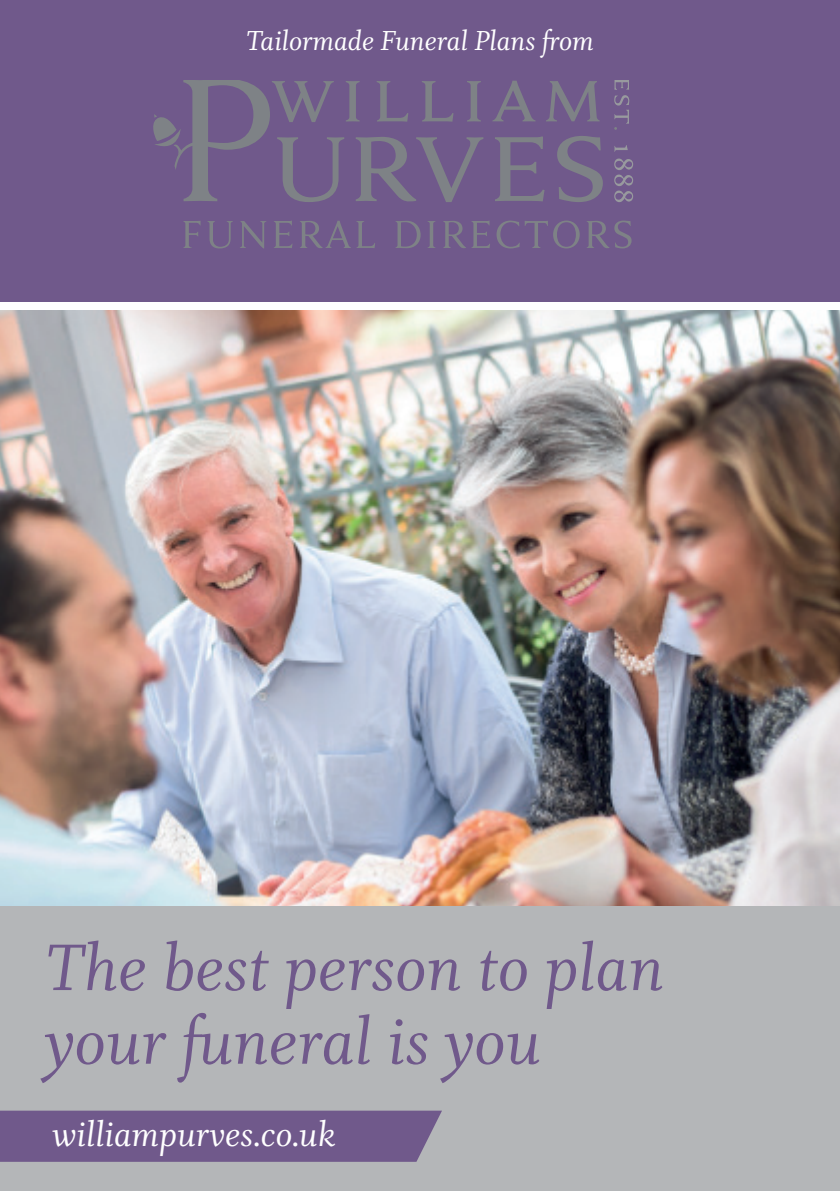
<style>
.page{position:relative;width:840px;height:1191px;background:#fff}
.page>*{position:absolute;margin:0;border:0;box-sizing:border-box;transform-origin:0 0}
.t1{font:73.6px/73.6px "Whitman Italic LF";color:#70598b}
.t2{font:39px "Whitman Italic LF";color:#fff}
.t3{font:30.8px "Whitman Italic LF";color:#fff}
</style>
<div class="page">
<div style="left:0;top:906px;width:839px;height:285px;background:#b4b6b8"></div>
<div style="left:0;top:0;width:839px;height:301px;background:#70598b"></div>
<svg style="left:614px;top:80px;width:15px;height:50px"></svg>
<svg style="left:614px;top:145px;width:13px;height:7px"></svg>
<svg style="left:614px;top:158px;width:18px;height:44px"></svg>
<svg style="left:183px;top:221px;width:17px;height:27px"></svg>
<svg style="left:207px;top:221px;width:26px;height:27px"></svg>
<svg style="left:240px;top:221px;width:26px;height:27px"></svg>
<svg style="left:274px;top:221px;width:18px;height:27px"></svg>
<svg style="left:300px;top:221px;width:75px;height:27px"></svg>
<svg style="left:395px;top:221px;width:25px;height:27px"></svg>
<svg style="left:427px;top:221px;width:8px;height:27px"></svg>
<svg style="left:443px;top:221px;width:47px;height:27px"></svg>
<svg style="left:496px;top:220px;width:83px;height:28px"></svg>
<svg style="left:587px;top:220px;width:44px;height:28px"></svg>
<svg style="left:495px;top:137px;width:49px;height:64px"></svg>
<svg style="left:557px;top:136px;width:45px;height:66px"></svg>
<svg style="left:492px;top:81px;width:43px;height:40px"></svg>
<svg style="left:546px;top:81px;width:53px;height:40px"></svg>
<svg style="left:153px;top:80px;width:330px;height:122px"></svg>
<img style="left:0;top:310px;width:839px;height:596px">
<div style="left:0;top:1110px;width:442px;height:51px;background:#70598b"></div>
<p class="t3" style="left:246px;top:24px;width:349px">Tailormade Funeral Plans from</p>
<p class="t1" style="left:45px;top:933px;width:620px">The best person to plan your funeral is you</p>
<p class="t2" style="left:53px;top:1112px;width:284px">williampurves.co.uk</p>
</div>
